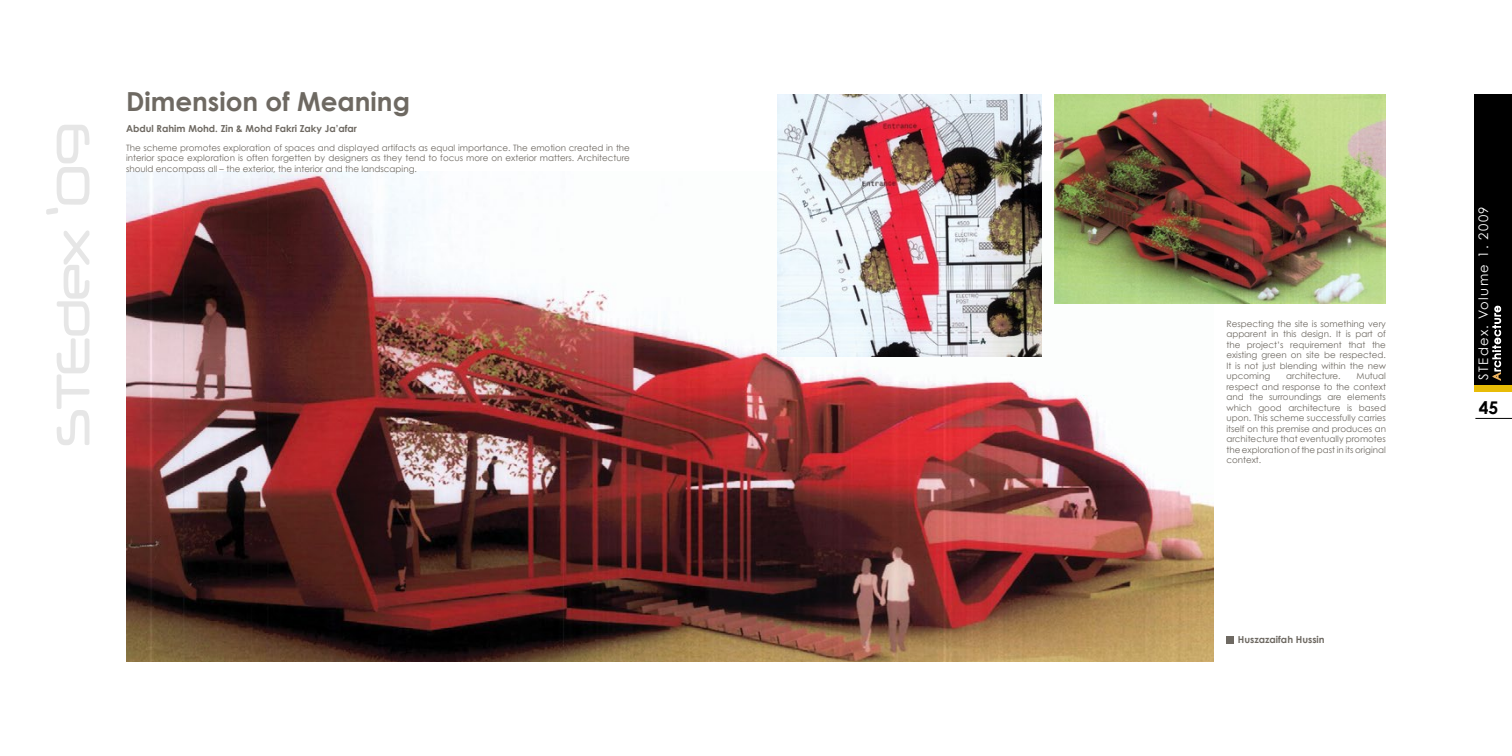
<style>
.page{position:relative;width:1512px;height:756px;background:#fff}
.page>*{position:absolute;margin:0;border:0;box-sizing:border-box;transform-origin:0 0}
.t1{font:700 26.25px "Century Gothic";color:#6e6962}
.t2{font:700 17.5px "Century Gothic";color:#000}
.t3{font:13.12px "Century Gothic";letter-spacing:.1em;color:#fff}
.t4{font:700 9.62px "Century Gothic";color:#6e6962}
.t5{font:8.75px/10.5px "Century Gothic";color:#6e6962;text-align:justify}
</style>
<div class="page">
<hr style="left:1475px;top:418px;width:37px;height:1px;background:#000">
<div style="left:1474px;top:94px;width:38px;height:297px;background:#000"></div>
<svg style="left:1492px;top:306px;width:9px;height:75px"></svg>
<svg style="left:57px;top:230px;width:33px;height:215px"></svg>
<svg style="left:46px;top:125px;width:44px;height:90px"></svg>
<div style="left:1474px;top:385px;width:38px;height:6px;background:#e8bc07"></div>
<img style="left:126px;top:171px;width:1088px;height:491px">
<img style="left:1054px;top:94px;width:332px;height:210px">
<img style="left:778px;top:94px;width:264px;height:263px">
<div style="left:1226px;top:636px;width:8px;height:8px;background:#6e6962"></div>
<h1 class="t1" style="left:126px;top:85px;width:286px">Dimension of Meaning</h1>
<p class="t4" style="left:126px;top:122px;width:233px">Abdul Rahim Mohd. Zin &amp; Mohd Fakri Zaky Ja’afar</p>
<p class="t5" style="left:126px;top:142px;width:506px">The scheme promotes exploration of spaces and displayed artifacts as equal importance. The emotion created in the interior space exploration is often forgetten by designers as they tend to focus more on exterior matters. Architecture should encompass all – the exterior, the interior and the landscaping.</p>
<p class="t5" style="left:1226px;top:318px;width:161px">Respecting the site is something very apparent in this design. It is part of the project’s requirement that the existing green on site be respected.<br>It is not just blending within the new upcoming</p>
<p class="t5" style="left:1286px;top:371px;width:56px">architecture.</p>
<p class="t5" style="left:1226px;top:371px;width:161px;text-indent:130px">Mutual respect and response to the context and the surroundings are elements which good architecture is based upon. This scheme successfully carries itself on this premise and produces an architecture that eventually promotes the exploration of the past in its original context.</p>
<p class="t4" style="left:1238px;top:633px;width:88px">Huszazaifah Hussin</p>
<h3 class="t3" style="left:1475px;top:380px;width:175px;rotate:-90deg">STEdex. Volume 1. 2009</h3>
<h2 class="t2" style="left:1479px;top:397px;width:21px">45</h2>
</div>
